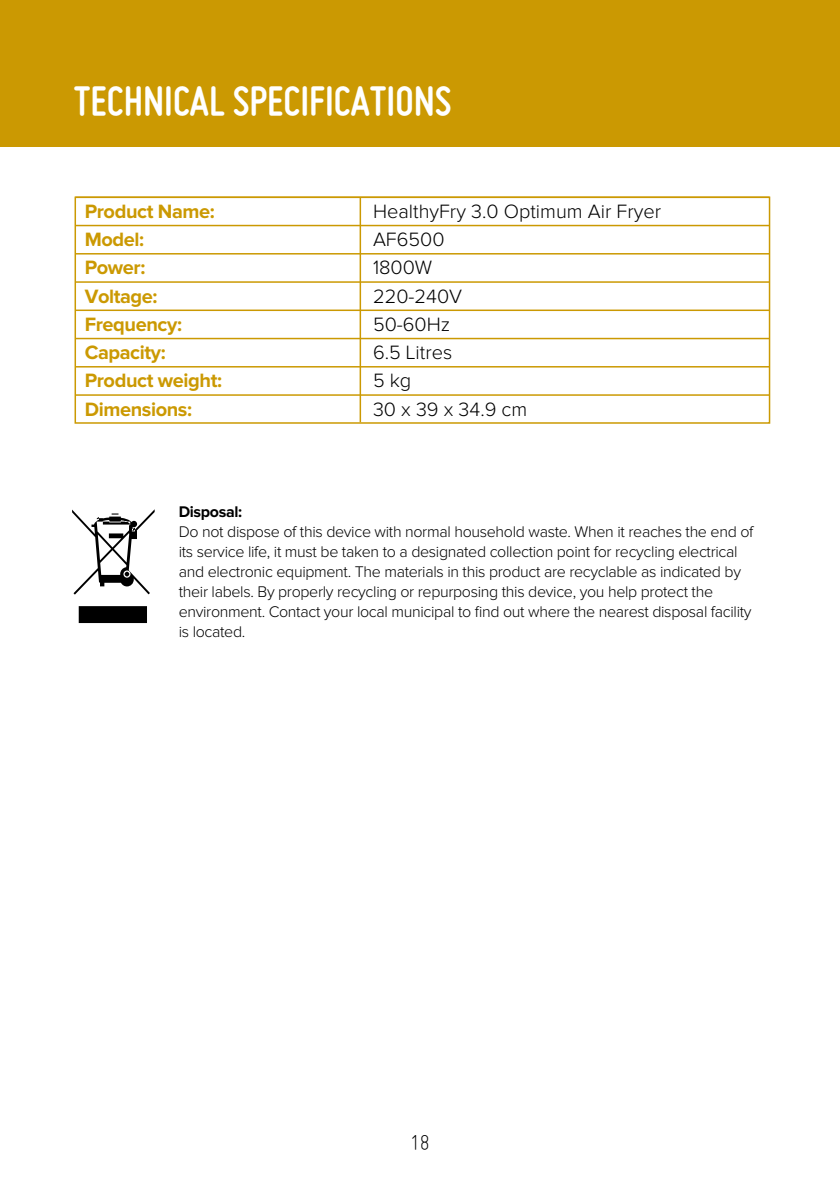
<style>
.page{position:relative;width:840px;height:1191px;background:#fff}
.page>*{position:absolute;margin:0;border:0;box-sizing:border-box;transform-origin:0 0}
.t1{font:700 44px "Miso";color:#fff}
.t2{font:300 24px "Miso";color:#000}
.t3{font:300 20px/28.2px "Proxima Nova";color:#000}
.t4{font:700 20px/28.2px "Proxima Nova";letter-spacing:-.02em;color:#cb9902}
.t5{font:300 16px/20px "Proxima Nova";letter-spacing:-.02em;color:#000}
.t6{font:700 16px "Proxima Nova";letter-spacing:-.02em;color:#000}
</style>
<div class="page">
<svg style="left:0;top:146px;width:839px;height:478px"></svg>
<div style="left:0;top:0;width:839px;height:146px;background:#cb9902"></div>
<div style="left:74px;top:196px;width:695px;height:228px;border:2px solid #cb9902"></div>
<hr style="left:75px;top:394px;width:694px;height:2px;background:#cb9902">
<hr style="left:75px;top:366px;width:694px;height:1px;background:#cb9902">
<hr style="left:75px;top:338px;width:694px;height:1px;background:#cb9902">
<hr style="left:75px;top:309px;width:694px;height:2px;background:#cb9902">
<hr style="left:75px;top:281px;width:694px;height:2px;background:#cb9902">
<hr style="left:75px;top:253px;width:694px;height:1px;background:#cb9902">
<hr style="left:75px;top:225px;width:694px;height:1px;background:#cb9902">
<hr style="left:75px;top:196px;width:694px;height:2px;background:#cb9902">
<hr style="left:359px;top:197px;width:2px;height:225px;background:#cb9902">
<svg style="left:72px;top:509px;width:82px;height:114px"></svg>
<h1 class="t1" style="left:74px;top:76px;width:379px">TECHNICAL SPECIFICATIONS</h1>
<p class="t4" style="left:85px;top:198px;width:139px">Product Name:<br>Model:<br>Power:<br>Voltage:<br>Frequency:<br>Capacity:<br>Product weight:<br>Dimensions:</p>
<p class="t3" style="left:373px;top:198px;width:289px">HealthyFry 3.0 Optimum Air Fryer<br>AF6500<br>1800W<br>220-240V<br>50-60Hz<br>6.5 Litres<br>5 kg<br>30 x 39 x 34.9 cm</p>
<p class="t6" style="left:179px;top:502px;width:65px">Disposal:</p>
<p class="t5" style="left:179px;top:522px;width:576px">Do not dispose of this device with normal household waste. When it reaches the end of its service life, it must be taken to a designated collection point for recycling electrical and electronic equipment. The materials in this product are recyclable as indicated by their labels. By properly recycling or repurposing this device, you help protect the environment. Contact your local municipal to find out where the nearest disposal facility is located.</p>
<h2 class="t2" style="left:410px;top:1129px;width:21px">18</h2>
</div>
